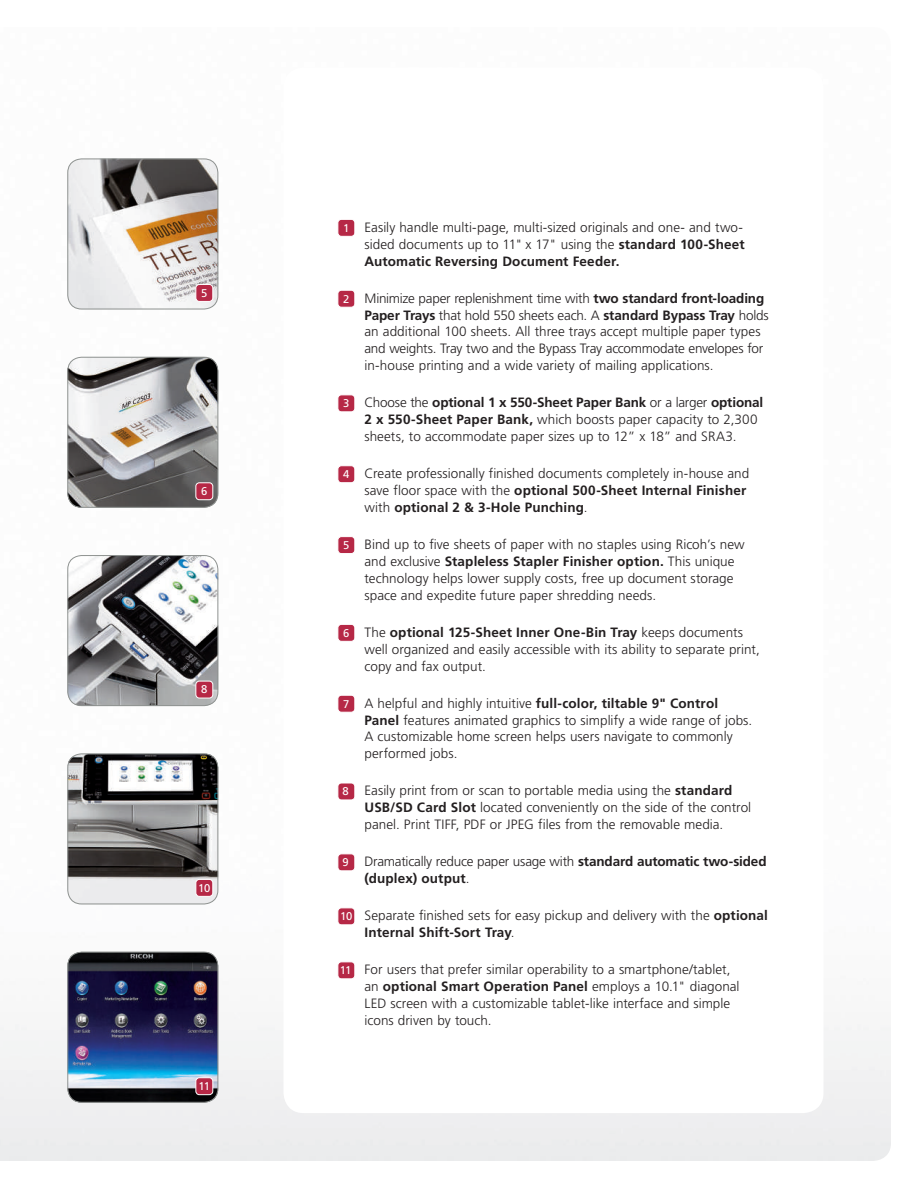
<style>
.page{position:relative;width:918px;height:1188px;background:#fff}
.page>*{position:absolute;margin:0;border:0;box-sizing:border-box;transform-origin:0 0}
.t1{font:300 13.5px/16.8px "Frutiger LT Std";color:#231f20}
.t2{font:700 13.5px/16.8px "Frutiger LT Std";letter-spacing:.01em;color:#231f20}
.t3{font:11.25px "Frutiger LT Std";color:#fff}
.s1{font-weight:400;font-size:11.25px;color:#fff}
.s2{font-weight:700}
.s3{font-weight:300}
</style>
<div class="page">
<div style="left:338px;top:219px;width:17px;height:17px;background:#b62846;border-radius:4px"></div>
<div style="left:338px;top:219px;width:17px;height:18px;border:1px solid #fff;border-radius:4px"></div>
<div style="left:338px;top:290px;width:17px;height:17px;background:#b62846;border-radius:4px"></div>
<div style="left:338px;top:290px;width:17px;height:18px;border:1px solid #fff;border-radius:4px"></div>
<div style="left:338px;top:395px;width:17px;height:17px;background:#b62846;border-radius:4px"></div>
<div style="left:338px;top:394px;width:17px;height:18px;border:1px solid #fff;border-radius:4px"></div>
<div style="left:338px;top:466px;width:17px;height:17px;background:#b62846;border-radius:4px"></div>
<div style="left:338px;top:465px;width:17px;height:18px;border:1px solid #fff;border-radius:4px"></div>
<div style="left:338px;top:537px;width:17px;height:17px;background:#b62846;border-radius:4px"></div>
<div style="left:338px;top:536px;width:17px;height:18px;border:1px solid #fff;border-radius:4px"></div>
<div style="left:338px;top:624px;width:17px;height:17px;background:#b62846;border-radius:4px"></div>
<div style="left:338px;top:624px;width:17px;height:18px;border:1px solid #fff;border-radius:4px"></div>
<div style="left:338px;top:695px;width:17px;height:17px;background:#b62846;border-radius:4px"></div>
<div style="left:338px;top:695px;width:17px;height:18px;border:1px solid #fff;border-radius:4px"></div>
<div style="left:338px;top:783px;width:17px;height:17px;background:#b62846;border-radius:4px"></div>
<div style="left:338px;top:783px;width:17px;height:17px;border:1px solid #fff;border-radius:4px"></div>
<div style="left:338px;top:854px;width:17px;height:17px;background:#b62846;border-radius:4px"></div>
<div style="left:338px;top:854px;width:17px;height:17px;border:1px solid #fff;border-radius:4px"></div>
<div style="left:338px;top:908px;width:17px;height:17px;background:#b62846;border-radius:4px"></div>
<div style="left:338px;top:908px;width:17px;height:17px;border:1px solid #fff;border-radius:4px"></div>
<div style="left:338px;top:962px;width:17px;height:17px;background:#b62846;border-radius:4px"></div>
<div style="left:338px;top:962px;width:17px;height:17px;border:1px solid #fff;border-radius:4px"></div>
<img style="left:68px;top:159px;width:150px;height:150px">
<div style="left:67px;top:159px;width:151px;height:150px;border:1px solid #8e9290;border-radius:14px"></div>
<div style="left:196px;top:284px;width:17px;height:17px;background:#b62846;border-radius:4px"></div>
<div style="left:195px;top:284px;width:18px;height:18px;border:1px solid #fff;border-radius:4px"></div>
<img style="left:68px;top:754px;width:150px;height:150px">
<div style="left:67px;top:754px;width:151px;height:150px;border:1px solid #8e9290;border-radius:14px"></div>
<div style="left:196px;top:879px;width:17px;height:17px;background:#b62846;border-radius:4px"></div>
<div style="left:195px;top:879px;width:18px;height:18px;border:1px solid #fff;border-radius:4px"></div>
<img style="left:68px;top:952px;width:150px;height:151px">
<div style="left:67px;top:952px;width:151px;height:151px;border:1px solid #8e9290;border-radius:14px"></div>
<div style="left:196px;top:1078px;width:17px;height:17px;background:#b62846;border-radius:4px"></div>
<div style="left:195px;top:1077px;width:18px;height:18px;border:1px solid #fff;border-radius:4px"></div>
<img style="left:68px;top:555px;width:150px;height:151px">
<div style="left:67px;top:555px;width:151px;height:151px;border:1px solid #8e9290;border-radius:14px"></div>
<div style="left:196px;top:681px;width:17px;height:17px;background:#b62846;border-radius:4px"></div>
<div style="left:195px;top:681px;width:18px;height:17px;border:1px solid #fff;border-radius:4px"></div>
<img style="left:68px;top:357px;width:150px;height:151px">
<div style="left:67px;top:357px;width:151px;height:151px;border:1px solid #8e9290;border-radius:14px"></div>
<div style="left:196px;top:483px;width:17px;height:17px;background:#b62846;border-radius:4px"></div>
<div style="left:195px;top:482px;width:18px;height:18px;border:1px solid #fff;border-radius:4px"></div>
<p class="t3" style="left:201px;top:286px;width:8px">5</p>
<p class="t3" style="left:201px;top:485px;width:8px">6</p>
<p class="t3" style="left:201px;top:683px;width:8px">8</p>
<p class="t3" style="left:198px;top:881px;width:14px">10</p>
<p class="t3" style="left:198px;top:1080px;width:13px">11</p>
<p class="t1" style="left:364px;top:219px;width:382px;text-indent:-21px"><span class="s1">1</span> Easily handle multi-page, multi-sized originals and one- and two&shy;sided documents up to 11" x 17" using the <span class="s2">standard 100-Sheet<br>Automatic Reversing Document Feeder.</span></p>
<p class="t1" style="left:364px;top:290px;width:406px;text-indent:-21px"><span class="s1">2</span> Minimize paper replenishment time with <span class="s2">two standard front-loading Paper Trays</span> that hold 550 sheets each. A <span class="s2">standard Bypass Tray</span> holds an additional 100 sheets. All three trays accept multiple paper types and weights. Tray two and the Bypass Tray accommodate envelopes for in-house printing and a wide variety of mailing applications.</p>
<p class="t1" style="left:364px;top:394px;width:400px;text-indent:-21px"><span class="s1">3</span> Choose the <span class="s2">optional 1 x 550-Sheet Paper Bank</span> or a larger <span class="s2">optional<br>2 x 550-Sheet Paper Bank,</span> which boosts paper capacity to 2,300 sheets, to accommodate paper sizes up to 12” x 18” and SRA3.</p>
<p class="t1" style="left:364px;top:465px;width:386px;text-indent:-21px"><span class="s1">4</span> Create professionally finished documents completely in-house and save floor space with the <span class="s2">optional 500-Sheet Internal Finisher </span>with <span class="s2">optional 2 &amp; 3-Hole Punching</span>.</p>
<p class="t1" style="left:364px;top:536px;width:382px;text-indent:-21px"><span class="s1">5</span> Bind up to five sheets of paper with no staples using Ricoh’s new and exclusive <span class="s2">Stapleless Stapler Finisher option.</span> This unique technology helps lower supply costs, free up document storage space and expedite future paper shredding needs.</p>
<p class="t1" style="left:364px;top:624px;width:397px;text-indent:-21px"><span class="s1">6</span> The <span class="s2">optional 125-Sheet Inner One-Bin Tray</span> keeps documents well organized and easily accessible with its ability to separate print, copy and fax output.</p>
<p class="t1" style="left:364px;top:695px;width:389px;text-indent:-21px"><span class="s1">7</span> A helpful and highly intuitive <span class="s2">full-color, tiltable 9" Control Panel</span> features animated graphics to simplify a wide range of jobs.<br>A customizable home screen helps users navigate to commonly performed jobs.</p>
<p class="t1" style="left:364px;top:783px;width:388px;text-indent:-22px"><span class="s1">8</span> Easily print from or scan to portable media using the <span class="s2">standard<br>USB/SD Card Slot</span> located conveniently on the side of the control panel. Print TIFF, PDF or JPEG files from the removable media.</p>
<p class="t2" style="left:364px;top:853px;width:404px;text-indent:-22px"><span class="s1">9</span> <span class="s3">Dramatically reduce paper usage with</span> standard automatic two-sided (duplex) output<span class="s3">.</span></p>
<p class="t1" style="left:364px;top:907px;width:405px;text-indent:-24px"><span class="s1">10</span> Separate finished sets for easy pickup and delivery with the <span class="s2">optional<br>Internal Shift-Sort Tray</span>.</p>
<p class="t1" style="left:364px;top:961px;width:377px;text-indent:-25px"><span class="s1">11</span> For users that prefer similar operability to a smartphone/tablet, an <span class="s2">optional Smart Operation Panel</span> employs a 10.1" diagonal LED screen with a customizable tablet-like interface and simple icons driven by touch.</p>
</div>
